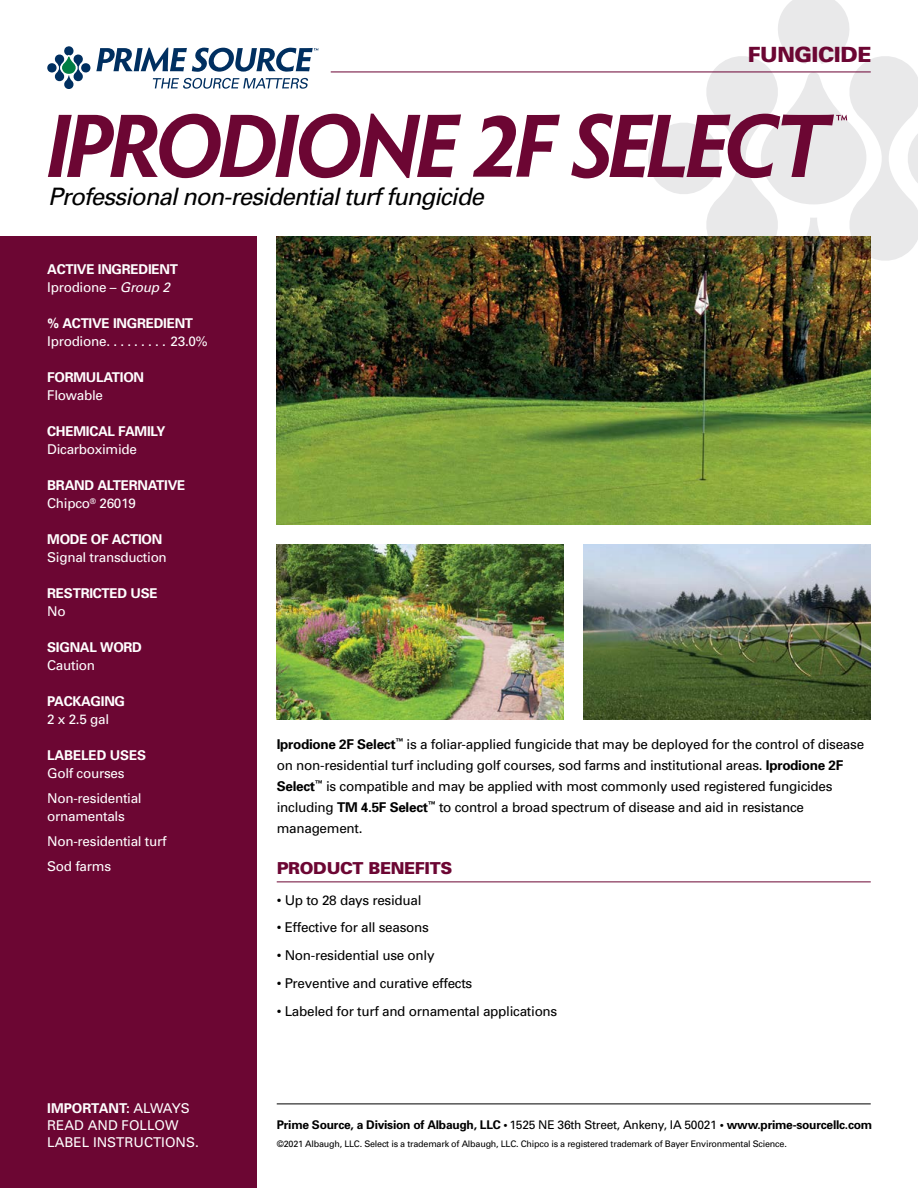
<style>
.page{position:relative;width:918px;height:1188px;background:#fff}
.page>*{position:absolute;margin:0;border:0;box-sizing:border-box;transform-origin:0 0}
.t1{font:italic 24px "Univers";letter-spacing:-.04em;color:#000}
.t2{font:900 21px "Univers";letter-spacing:-.02em;color:#6c0633}
.t3{font:900 16.5px "Univers";letter-spacing:-.02em;color:#6c0633}
.t4{font:13.5px/21px "Univers";letter-spacing:-.02em;color:#000}
.t5{font:700 13.5px/18px "Univers";letter-spacing:-.02em;color:#fff}
.t6{font:13.5px/24.8px "Univers";letter-spacing:-.02em;color:#fff}
.t7{font:13.5px/17.2px "Univers";color:#fff}
.t8{font:700 12px "Univers";letter-spacing:-.02em;color:#000}
.t9{font:9px "Univers";letter-spacing:-.025em;color:#000}
.s1{font-weight:400}
.s2{font-weight:400;font-style:italic}
.s3{font-weight:700}
</style>
<div class="page">
<div style="left:0;top:236px;width:256px;height:952px;background:#6c0633"></div>
<hr style="left:277px;top:882px;width:594px;height:1px;background:#6c0633">
<img style="left:277px;top:544px;width:287px;height:176px">
<img style="left:277px;top:236px;width:594px;height:288px">
<img style="left:584px;top:544px;width:287px;height:176px">
<hr style="left:277px;top:1104px;width:594px;height:1px;background:#000">
<img style="left:571px;top:0;width:347px;height:321px">
<svg style="left:48px;top:114px;width:413px;height:64px"></svg>
<svg style="left:473px;top:115px;width:87px;height:62px"></svg>
<hr style="left:331px;top:72px;width:540px;height:1px;background:#6a0032">
<svg style="left:47px;top:46px;width:271px;height:43px"></svg>
<h1 class="t1" style="left:48px;top:182px;width:437px">Professional non-residential turf fungicide</h1>
<h2 class="t2" style="left:748px;top:42px;width:125px">FUNGICIDE</h2>
<p class="t5" style="left:47px;top:260px;width:132px">ACTIVE INGREDIENT<br><span class="s1">Iprodione –</span> <span class="s2">Group 2</span></p>
<p class="t5" style="left:47px;top:314px;width:147px">% ACTIVE INGREDIENT</p>
<p class="t6" style="left:47px;top:329px;width:64px">Iprodione .........</p>
<p class="t6" style="left:171px;top:329px;width:39px">23.0%</p>
<p class="t5" style="left:47px;top:368px;width:98px">FORMULATION</p>
<p class="t6" style="left:47px;top:383px;width:57px">Flowable</p>
<p class="t5" style="left:47px;top:422px;width:120px">CHEMICAL FAMILY</p>
<p class="t6" style="left:47px;top:437px;width:91px">Dicarboximide</p>
<p class="t5" style="left:47px;top:476px;width:140px">BRAND ALTERNATIVE<br><span class="s1">Chipco</span><sup>®</sup> <span class="s1">26019</span></p>
<p class="t5" style="left:47px;top:530px;width:117px">MODE OF ACTION</p>
<p class="t6" style="left:47px;top:545px;width:121px">Signal transduction</p>
<p class="t5" style="left:47px;top:584px;width:112px">RESTRICTED USE</p>
<p class="t6" style="left:47px;top:599px;width:20px">No</p>
<p class="t5" style="left:47px;top:638px;width:96px">SIGNAL WORD</p>
<p class="t6" style="left:47px;top:653px;width:49px">Caution</p>
<p class="t5" style="left:47px;top:692px;width:79px">PACKAGING</p>
<p class="t6" style="left:47px;top:707px;width:63px">2 x 2.5 gal</p>
<p class="t5" style="left:47px;top:746px;width:101px">LABELED USES</p>
<p class="t6" style="left:47px;top:761px;width:96px">Golf courses<br>Non-residential</p>
<p class="t6" style="left:47px;top:804px;width:121px">ornamentals<br>Non-residential turf<br>Sod farms</p>
<p class="t7" style="left:47px;top:1099px;width:153px"><span class="s3">IMPORTANT:</span> ALWAYS<br>READ AND FOLLOW<br>LABEL INSTRUCTIONS.</p>
<p class="t4" style="left:277px;top:733px;width:589px"><span class="s3">Iprodione 2F Select</span><sup>™</sup> is a foliar-applied fungicide that may be deployed for the control of disease on non-residential turf including golf courses, sod farms and institutional areas. <span class="s3">Iprodione 2F Select</span><sup>™</sup> is compatible and may be applied with most commonly used registered fungicides including <span class="s3">TM 4.5F Select</span><sup>™</sup> to control a broad spectrum of disease and aid in resistance management.</p>
<p class="t3" style="left:277px;top:858px;width:177px">PRODUCT BENEFITS</p>
<p class="t4" style="left:277px;top:889px;width:146px">• Up to 28 days residual</p>
<p class="t4" style="left:277px;top:917px;width:154px">• Effective for all seasons</p>
<p class="t4" style="left:277px;top:945px;width:159px">• Non-residential use only</p>
<p class="t4" style="left:277px;top:972px;width:197px">• Preventive and curative effects</p>
<p class="t4" style="left:277px;top:1000px;width:282px">• Labeled for turf and ornamental applications</p>
<p class="t8" style="left:277px;top:1117px;width:597px">Prime Source, a Division of Albaugh, LLC • <span class="s1">1525 NE 36th Street, Ankeny, IA 50021</span> • www.prime-sourcellc.com</p>
<p class="t9" style="left:277px;top:1139px;width:512px">©2021 Albaugh, LLC. Select is a trademark of Albaugh, LLC. Chipco is a registered trademark of Bayer Environmental Science.</p>
</div>
